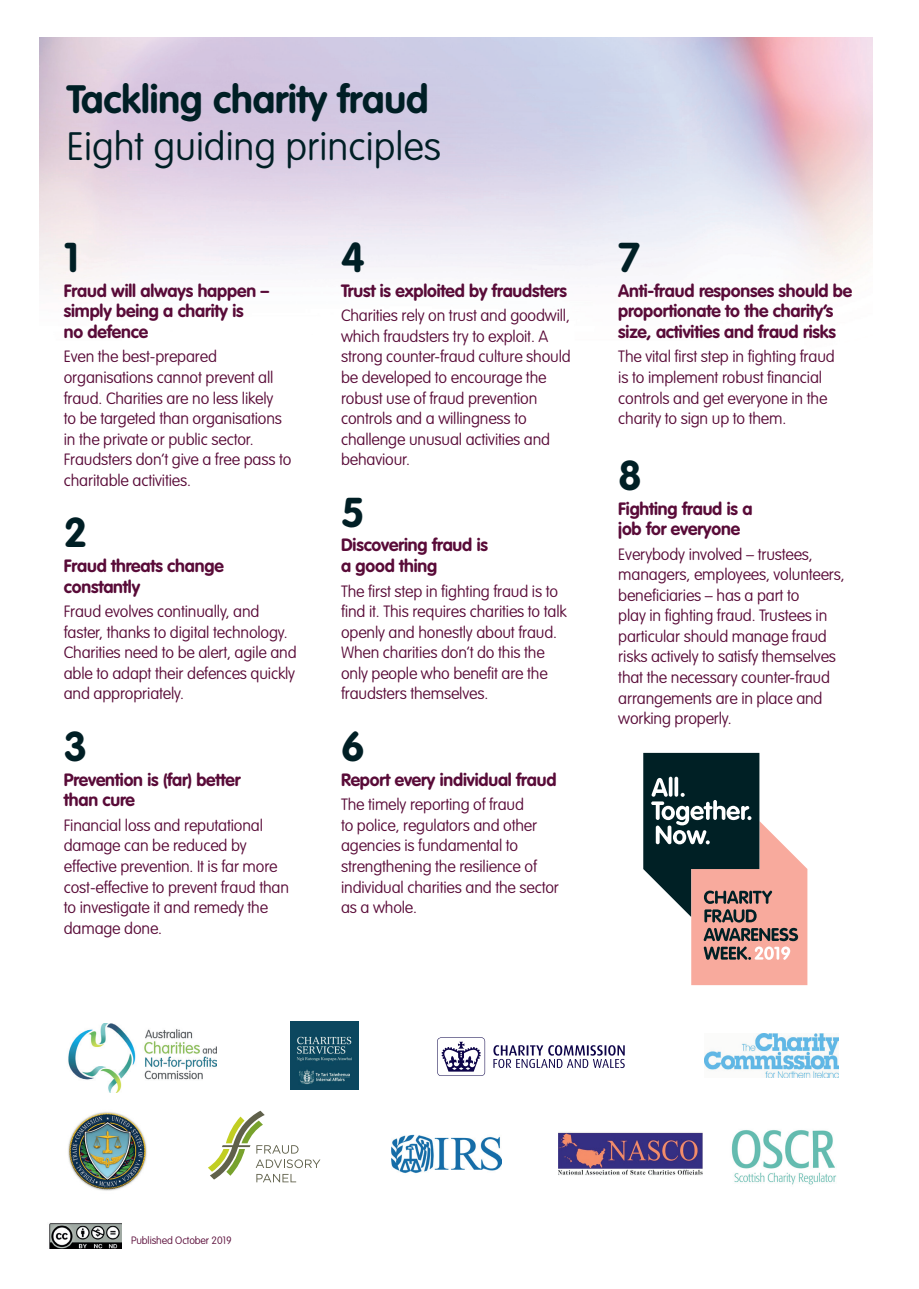
<style>
.page{position:relative;width:919px;height:1289px;background:#fff}
.page>*{position:absolute;margin:0;border:0;box-sizing:border-box;transform-origin:0 0}
.t1{font:700 41.1px "VAG Rounded Std";color:#001f25}
.t2{font:100 39px "VAG Rounded Std";color:#001f25}
.t3{font:700 39px "VAG Rounded Std";color:#001f25}
.t4{font:700 17.55px/20.5px "VAG Rounded Std";letter-spacing:-.01em;color:#590b38}
.t5{font:100 16.2px/20.5px "VAG Rounded Std";letter-spacing:-.01em;color:#590b38}
.t6{font:100 10.5px "VAG Rounded Std";letter-spacing:-.01em;color:#590b38}
</style>
<div class="page">
<img style="left:704px;top:1033px;width:134px;height:44px">
<img style="left:68px;top:1023px;width:148px;height:69px">
<img style="left:290px;top:1021px;width:68px;height:68px">
<img style="left:68px;top:1112px;width:79px;height:79px">
<img style="left:558px;top:1132px;width:144px;height:43px">
<img style="left:731px;top:1130px;width:106px;height:55px">
<svg style="left:437px;top:1037px;width:48px;height:38px"></svg>
<svg style="left:493px;top:1045px;width:131px;height:23px"></svg>
<svg style="left:643px;top:753px;width:164px;height:232px"></svg>
<img style="left:49px;top:1223px;width:73px;height:25px">
<img style="left:392px;top:1134px;width:109px;height:40px">
<svg style="left:208px;top:1110px;width:112px;height:72px"></svg>
<h2 class="t3" style="left:67px;top:76px;width:363px">Tackling charity fraud</h2>
<h2 class="t2" style="left:67px;top:124px;width:376px">Eight guiding principles</h2>
<h1 class="t1" style="left:64px;top:233px;width:17px">1</h1>
<p class="t4" style="left:64px;top:281px;width:207px">Fraud will always happen – simply being a charity is<br>no defence</p>
<p class="t5" style="left:64px;top:347px;width:229px">Even the best-prepared organisations cannot prevent all fraud. Charities are no less likely<br>to be targeted than organisations in the private or public sector.<br>Fraudsters don’t give a free pass to charitable activities.</p>
<h1 class="t1" style="left:64px;top:508px;width:25px">2</h1>
<p class="t4" style="left:64px;top:556px;width:161px">Fraud threats change constantly</p>
<p class="t5" style="left:64px;top:601px;width:234px">Fraud evolves continually, and faster, thanks to digital technology.<br>Charities need to be alert, agile and able to adapt their defences quickly and appropriately.</p>
<h1 class="t1" style="left:64px;top:722px;width:25px">3</h1>
<p class="t4" style="left:64px;top:769px;width:178px">Prevention is (far) better than cure</p>
<p class="t5" style="left:64px;top:815px;width:227px">Financial loss and reputational damage can be reduced by effective prevention. It is far more cost-effective to prevent fraud than to investigate it and remedy the damage done.</p>
<h1 class="t1" style="left:341px;top:233px;width:25px">4</h1>
<p class="t4" style="left:341px;top:281px;width:227px">Trust is exploited by fraudsters</p>
<p class="t5" style="left:341px;top:306px;width:231px">Charities rely on trust and goodwill, which fraudsters try to exploit. A strong counter-fraud culture should be developed to encourage the robust use of fraud prevention controls and a willingness to challenge unusual activities and behaviour.</p>
<h1 class="t1" style="left:341px;top:488px;width:25px">5</h1>
<p class="t4" style="left:341px;top:535px;width:148px">Discovering fraud is a good thing</p>
<p class="t5" style="left:341px;top:581px;width:227px">The first step in fighting fraud is to find it. This requires charities to talk openly and honestly about fraud.<br>When charities don’t do this the only people who benefit are the fraudsters themselves.</p>
<h1 class="t1" style="left:341px;top:722px;width:25px">6</h1>
<p class="t4" style="left:341px;top:769px;width:217px">Report every individual fraud</p>
<p class="t5" style="left:341px;top:795px;width:219px">The timely reporting of fraud<br>to police, regulators and other agencies is fundamental to strengthening the resilience of individual charities and the sector as a whole.</p>
<h1 class="t1" style="left:618px;top:233px;width:24px">7</h1>
<p class="t4" style="left:618px;top:281px;width:235px">Anti-fraud responses should be proportionate to the charity’s size, activities and fraud risks</p>
<p class="t5" style="left:618px;top:347px;width:218px">The vital first step in fighting fraud is to implement robust financial controls and get everyone in the charity to sign up to them.</p>
<h1 class="t1" style="left:618px;top:451px;width:25px">8</h1>
<p class="t4" style="left:618px;top:498px;width:136px">Fighting fraud is a job for everyone</p>
<p class="t5" style="left:618px;top:544px;width:228px">Everybody involved – trustees, managers, employees, volunteers, beneficiaries – has a part to<br>play in fighting fraud. Trustees in particular should manage fraud risks actively to satisfy themselves that the necessary counter-fraud arrangements are in place and working properly.</p>
<p class="t6" style="left:131px;top:1233px;width:102px">Published October 2019</p>
</div>
